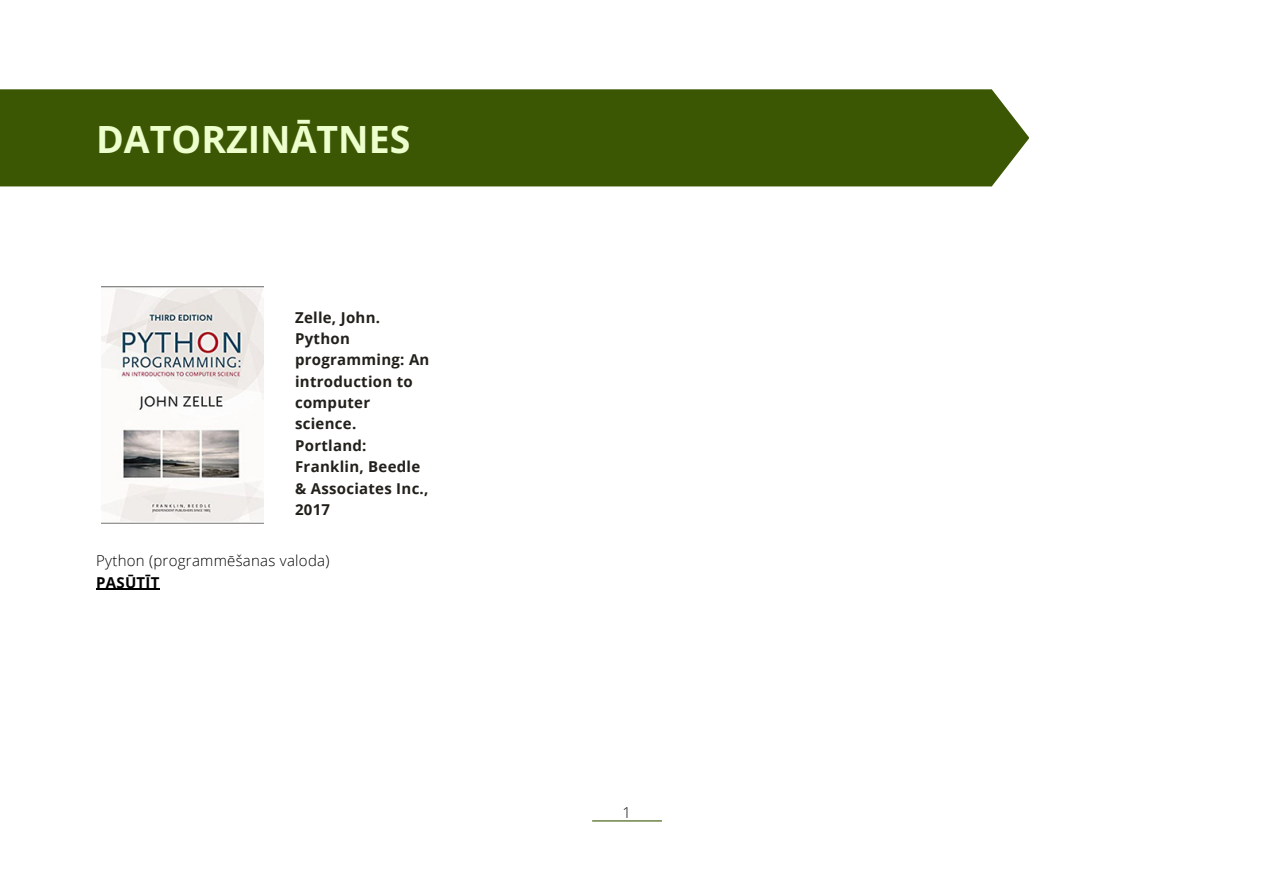
<style>
.page{position:relative;width:1263px;height:894px;background:#fff}
.page>*{position:absolute;margin:0;border:0;box-sizing:border-box;transform-origin:0 0}
.t1{font:700 37.5px "Open Sans";color:#edffcc}
.t2{font:700 15px/21.3px "Open Sans";letter-spacing:.02em;color:#22201b}
.t3{font:300 15px "Open Sans";letter-spacing:.02em;color:#000}
.t4{font:700 15px "Open Sans";letter-spacing:.02em;color:#000}
</style>
<div class="page">
<div style="left:0;top:89px;width:1029px;height:97px;background:#3b5704"></div>
<img style="left:101px;top:286px;width:163px;height:237px">
<hr style="left:96px;top:588px;width:64px;height:2px;background:#000">
<hr style="left:592px;top:820px;width:70px;height:1px;background:#3b5704">
<p class="t1" style="left:96px;top:112px;width:316px">DATORZINĀTNES</p>
<p class="t2" style="left:295px;top:306px;width:136px">Zelle, John.<br>Python programming: An introduction to computer science.<br>Portland:<br>Franklin, Beedle &amp; Associates Inc.,<br>2017</p>
<p class="t3" style="left:96px;top:550px;width:235px">Python (programmēšanas valoda)</p>
<p class="t4" style="left:96px;top:571px;width:65px">PASŪTĪT</p>
<p class="t3" style="left:623px;top:801px;width:10px">1</p>
</div>
